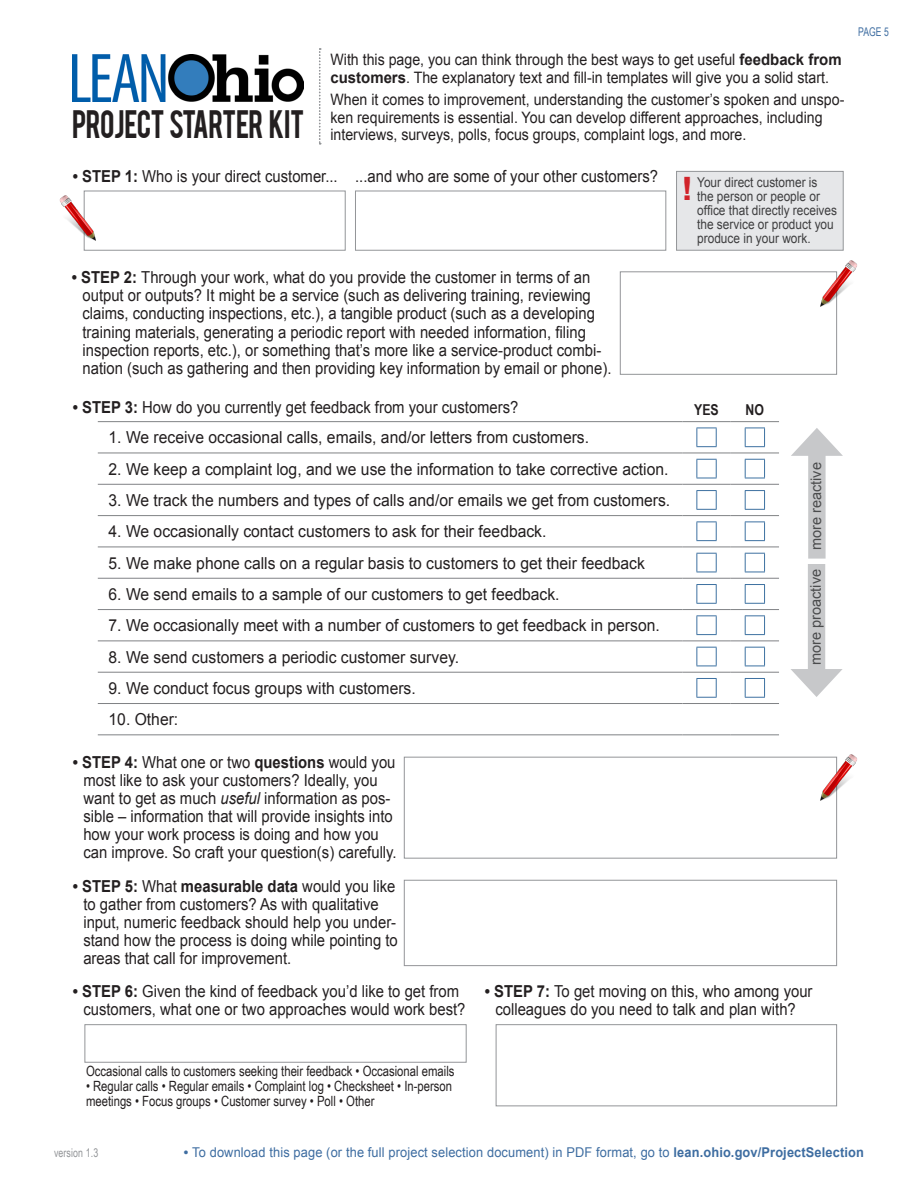
<style>
.page{position:relative;width:918px;height:1188px;background:#fff}
.page>*{position:absolute;margin:0;border:0;box-sizing:border-box;transform-origin:0 0}
.t1{font:700 32.25px "Arial";color:#d1232a;scale:1.15 1}
.t2{font:31.2px "Bebas";letter-spacing:-.03em;color:#231f20;scale:.89 1}
.t3{font:16.5px/18px "Arial";color:#231f20;scale:.9 1}
.t4{font:16.5px "Arial";color:#231f20;scale:.95 1}
.t5{font:15.75px/17.2px "Arial";color:#231f20;scale:.9 1}
.t6{font:700 15px "Arial Narrow";color:#231f20}
.t7{font:14.55px "Arial";color:#4b4c4d}
.t8{font:14.1px/15px "Arial Narrow";color:#231f20}
.t9{font:13.5px/14.1px "Arial";color:#3e3e3f;scale:.88 1}
.t10{font:13.5px "Arial";letter-spacing:.01em;color:#3e6da1;scale:.95 1}
.t11{font:12px "Arial Narrow";letter-spacing:.01em;color:#939598;scale:.9 1}
.t12{font:12px "Arial Narrow";color:#3e6da1;scale:.87 1}
.s1{font-weight:700}
.s2{font-style:italic}
</style>
<div class="page">
<img style="left:73px;top:55px;width:231px;height:46px">
<hr style="left:98px;top:453px;width:584px;height:1px;background:#808285">
<hr style="left:682px;top:453px;width:49px;height:1px;background:#808285">
<hr style="left:731px;top:453px;width:48px;height:1px;background:#808285">
<hr style="left:98px;top:484px;width:584px;height:1px;background:#808285">
<hr style="left:682px;top:484px;width:49px;height:1px;background:#808285">
<hr style="left:731px;top:484px;width:48px;height:1px;background:#808285">
<hr style="left:98px;top:515px;width:584px;height:1px;background:#808285">
<hr style="left:682px;top:515px;width:49px;height:1px;background:#808285">
<hr style="left:731px;top:515px;width:48px;height:1px;background:#808285">
<hr style="left:98px;top:547px;width:584px;height:1px;background:#808285">
<hr style="left:682px;top:547px;width:49px;height:1px;background:#808285">
<hr style="left:731px;top:547px;width:48px;height:1px;background:#808285">
<hr style="left:98px;top:578px;width:584px;height:1px;background:#808285">
<hr style="left:682px;top:578px;width:49px;height:1px;background:#808285">
<hr style="left:731px;top:578px;width:48px;height:1px;background:#808285">
<hr style="left:98px;top:609px;width:584px;height:1px;background:#808285">
<hr style="left:682px;top:609px;width:49px;height:1px;background:#808285">
<hr style="left:731px;top:609px;width:48px;height:1px;background:#808285">
<hr style="left:98px;top:641px;width:584px;height:1px;background:#808285">
<hr style="left:682px;top:641px;width:49px;height:1px;background:#808285">
<hr style="left:731px;top:641px;width:48px;height:1px;background:#808285">
<hr style="left:98px;top:672px;width:584px;height:1px;background:#808285">
<hr style="left:682px;top:672px;width:49px;height:1px;background:#808285">
<hr style="left:731px;top:672px;width:48px;height:1px;background:#808285">
<hr style="left:98px;top:703px;width:584px;height:1px;background:#808285">
<hr style="left:682px;top:703px;width:49px;height:1px;background:#808285">
<hr style="left:731px;top:703px;width:48px;height:1px;background:#808285">
<hr style="left:98px;top:735px;width:584px;height:1px;background:#808285">
<hr style="left:682px;top:735px;width:49px;height:1px;background:#808285">
<hr style="left:731px;top:735px;width:48px;height:1px;background:#808285">
<hr style="left:98px;top:421px;width:584px;height:1px;background:#808285">
<hr style="left:682px;top:421px;width:49px;height:1px;background:#808285">
<hr style="left:731px;top:421px;width:48px;height:1px;background:#808285">
<svg style="left:696px;top:428px;width:21px;height:19px"></svg>
<svg style="left:745px;top:428px;width:20px;height:19px"></svg>
<svg style="left:696px;top:459px;width:21px;height:20px"></svg>
<svg style="left:745px;top:459px;width:20px;height:20px"></svg>
<svg style="left:696px;top:490px;width:21px;height:20px"></svg>
<svg style="left:745px;top:490px;width:20px;height:20px"></svg>
<svg style="left:696px;top:522px;width:21px;height:19px"></svg>
<svg style="left:745px;top:522px;width:20px;height:19px"></svg>
<svg style="left:696px;top:553px;width:21px;height:20px"></svg>
<svg style="left:745px;top:553px;width:20px;height:20px"></svg>
<svg style="left:696px;top:584px;width:21px;height:20px"></svg>
<svg style="left:745px;top:584px;width:20px;height:20px"></svg>
<svg style="left:696px;top:615px;width:21px;height:20px"></svg>
<svg style="left:745px;top:615px;width:20px;height:20px"></svg>
<svg style="left:696px;top:647px;width:21px;height:20px"></svg>
<svg style="left:745px;top:647px;width:20px;height:20px"></svg>
<svg style="left:696px;top:678px;width:21px;height:20px"></svg>
<svg style="left:745px;top:678px;width:20px;height:20px"></svg>
<div style="left:84px;top:191px;width:262px;height:60px;border:1px solid #939598"></div>
<img style="left:59px;top:195px;width:37px;height:46px">
<div style="left:355px;top:191px;width:311px;height:60px;border:1px solid #939598"></div>
<div style="left:620px;top:271px;width:217px;height:104px;border:1px solid #939598"></div>
<img style="left:816px;top:261px;width:41px;height:45px">
<div style="left:404px;top:757px;width:433px;height:102px;border:1px solid #939598"></div>
<img style="left:816px;top:755px;width:41px;height:45px">
<div style="left:404px;top:880px;width:433px;height:86px;border:1px solid #939598"></div>
<div style="left:85px;top:1024px;width:382px;height:39px;border:1px solid #939598"></div>
<div style="left:496px;top:1024px;width:341px;height:82px;border:1px solid #939598"></div>
<svg style="left:319px;top:48px;width:2px;height:96px"></svg>
<div style="left:808px;top:445px;width:18px;height:114px;background:#c7c8ca"></div>
<svg style="left:791px;top:428px;width:52px;height:28px"></svg>
<div style="left:808px;top:564px;width:17px;height:116px;background:#c7c8ca"></div>
<svg style="left:791px;top:669px;width:52px;height:28px"></svg>
<div style="left:677px;top:171px;width:166px;height:79px;background:#e6e7e9"></div>
<div style="left:676px;top:171px;width:168px;height:80px;border:1px solid #939598"></div>
<h2 class="t2" style="left:72px;top:101px;width:263px">PROJECT STARTER KIT</h2>
<p class="t5" style="left:330px;top:51px;width:570px">With this page, you can think through the best ways to get useful <span class="s1">feedback from customers</span>. The explanatory text and fill-in templates will give you a solid start.</p>
<p class="t5" style="left:330px;top:91px;width:573px">When it comes to improvement, understanding the customer’s spoken and unspo&shy;ken requirements is essential. You can develop different approaches, including interviews, surveys, polls, focus groups, complaint logs, and more.</p>
<p class="t3" style="left:73px;top:168px;width:652px"><span class="s1">• STEP 1:</span> Who is your direct customer... ...and who are some of your other customers?</p>
<p class="t3" style="left:82px;top:268px;width:589px;text-indent:-10px"><span class="s1">• STEP 2:</span> Through your work, what do you provide the customer in terms of an output or outputs? It might be a service (such as delivering training, reviewing claims, conducting inspections, etc.), a tangible product (such as a developing training materials, generating a periodic report with needed information, filing inspection reports, etc.), or something that’s more like a service-product combi&shy;nation (such as gathering and then providing key information by email or phone).</p>
<p class="t3" style="left:73px;top:399px;width:497px"><span class="s1">• STEP 3:</span> How do you currently get feedback from your customers?</p>
<p class="t4" style="left:109px;top:427px;width:507px">1. We receive occasional calls, emails, and/or letters from customers.</p>
<p class="t4" style="left:109px;top:458px;width:591px">2. We keep a complaint log, and we use the information to take corrective action.</p>
<p class="t4" style="left:109px;top:489px;width:593px">3. We track the numbers and types of calls and/or emails we get from customers.</p>
<p class="t4" style="left:109px;top:521px;width:462px">4. We occasionally contact customers to ask for their feedback.</p>
<p class="t4" style="left:109px;top:552px;width:566px">5. We make phone calls on a regular basis to customers to get their feedback</p>
<p class="t4" style="left:109px;top:583px;width:476px">6. We send emails to a sample of our customers to get feedback.</p>
<p class="t4" style="left:109px;top:615px;width:582px">7. We occasionally meet with a number of customers to get feedback in person.</p>
<p class="t4" style="left:109px;top:646px;width:370px">8. We send customers a periodic customer survey.</p>
<p class="t4" style="left:109px;top:677px;width:325px">9. We conduct focus groups with customers.</p>
<p class="t4" style="left:109px;top:709px;width:75px">10. Other:</p>
<p class="t3" style="left:83px;top:753px;width:350px;text-indent:-10px"><span class="s1">• STEP 4:</span> What one or two <span class="s1">questions</span> would you most like to ask your customers? Ideally, you want to get as much <span class="s2">useful</span> information as pos&shy;sible – information that will provide insights into how your work process is doing and how you can improve. So craft your question(s) carefully.</p>
<p class="t3" style="left:83px;top:877px;width:351px;text-indent:-10px"><span class="s1">• STEP 5:</span> What <span class="s1">measurable data</span> would you like to gather from customers? As with qualitative input, numeric feedback should help you under&shy;stand how the process is doing while pointing to areas that call for improvement.</p>
<p class="t9" style="left:697px;top:175px;width:161px">Your direct customer is the person or people or office that directly receives the service or product you produce in your work.</p>
<h1 class="t1" style="left:681px;top:168px;width:12px">!</h1>
<p class="t6" style="left:694px;top:401px;width:26px">YES</p>
<p class="t6" style="left:746px;top:401px;width:20px">NO</p>
<p class="t7" style="left:807px;top:550px;width:90px;rotate:-90deg">more reactive</p>
<p class="t7" style="left:806px;top:665px;width:98px;rotate:-90deg">more proactive</p>
<p class="t3" style="left:83px;top:983px;width:426px;text-indent:-10px"><span class="s1">• STEP 6:</span> Given the kind of feedback you’d like to get from customers, what one or two approaches would work best?</p>
<p class="t3" style="left:485px;top:983px;width:366px;text-align:center"><span class="s1">• STEP 7:</span> To get moving on this, who among your colleagues do you need to talk and plan with?</p>
<p class="t12" style="left:858px;top:25px;width:37px">PAGE 5</p>
<p class="t8" style="left:86px;top:1064px;width:370px">Occasional calls to customers seeking their feedback • Occasional emails</p>
<p class="t8" style="left:86px;top:1079px;width:368px">• Regular calls • Regular emails • Complaint log • Checksheet • In-person meetings • Focus groups • Customer survey • Poll • Other</p>
<p class="t11" style="left:54px;top:1146px;width:51px">version 1.3</p>
<p class="t10" style="left:184px;top:1144px;width:717px"><span class="s1">•</span> To download this page (or the full project selection document) in PDF format, go to <span class="s1">lean.ohio.gov/ProjectSelection</span></p>
</div>
